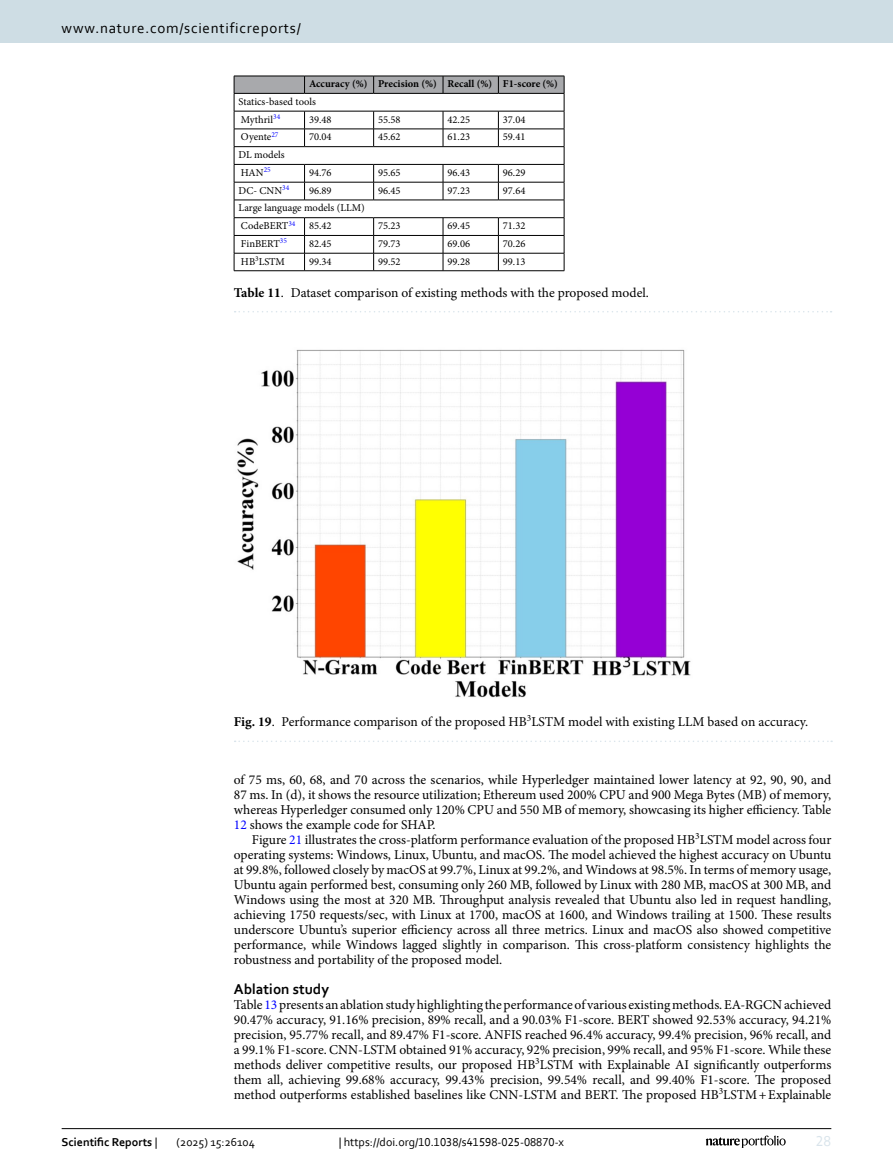
<style>
.page{position:relative;width:893px;height:1174px;background:#fff}
.page>*{position:absolute;margin:0;border:0;box-sizing:border-box;transform-origin:0 0}
.t1{font:15px "Corbel";letter-spacing:.05em;color:#000}
.Head_2{font:700 15px "Corbel";color:#000}
.t2{font:15px "Corbel";color:#d9e4eb}
.Body_Text_Indent{font:13.5px/15px "Minion Pro";color:#000;text-align:justify}
.Body_Text{font:13.5px/15px "Minion Pro";color:#000;text-align:justify}
.Figure_Caption{font:13.5px "Minion Pro";color:#000}
.Table_Caption{font:13.5px "Minion Pro";color:#000}
.t3{font:12px "Corbel";color:#000}
.t4{font:700 12px "Corbel";color:#000}
.Table_Body{font:10.5px "Minion Pro";color:#000}
.Table_Head{font:700 10.5px "Minion Pro";color:#000}
.s1{font-weight:700}
.s2{color:#00f}
.s3{font-weight:400}
</style>
<div class="page">
<img style="left:237px;top:349px;width:454px;height:349px">
<svg style="left:235px;top:740px;width:597px;height:2px"></svg>
<hr style="left:305px;top:270px;width:69px;height:1px;background:#000">
<hr style="left:374px;top:270px;width:69px;height:1px;background:#000">
<hr style="left:443px;top:270px;width:55px;height:1px;background:#000">
<svg style="left:234px;top:76px;width:331px;height:194px"></svg>
<hr style="left:498px;top:270px;width:66px;height:1px;background:#000">
<hr style="left:234px;top:270px;width:71px;height:1px;background:#000">
<svg style="left:235px;top:311px;width:597px;height:1px"></svg>
<hr style="left:62px;top:1128px;width:769px;height:1px;background:#000">
<svg style="left:706px;top:1135px;width:80px;height:12px"></svg>
<div style="left:0;top:0;width:893px;height:43px;background:#cedde4"></div>
<p class="t1" style="left:62px;top:18px;width:241px">www.nature.com/scientificreports/</p>
<p class="Table_Head" style="left:309px;top:77px;width:60px">Accuracy (%)</p>
<p class="Table_Head" style="left:378px;top:77px;width:60px">Precision (%)</p>
<p class="Table_Head" style="left:447px;top:77px;width:46px">Recall (%)</p>
<p class="Table_Head" style="left:503px;top:77px;width:57px">F1-score (%)</p>
<p class="Table_Body" style="left:239px;top:95px;width:79px">Statics-based tools</p>
<p class="Table_Body" style="left:241px;top:112px;width:41px">Mythril<sup>34</sup></p>
<p class="Table_Body" style="left:309px;top:112px;width:24px">39.48</p>
<p class="Table_Body" style="left:378px;top:112px;width:24px">55.58</p>
<p class="Table_Body" style="left:447px;top:112px;width:24px">42.25</p>
<p class="Table_Body" style="left:503px;top:112px;width:24px">37.04</p>
<p class="Table_Body" style="left:241px;top:130px;width:39px">Oyente<sup>27</sup></p>
<p class="Table_Body" style="left:309px;top:130px;width:24px">70.04</p>
<p class="Table_Body" style="left:378px;top:130px;width:24px">45.62</p>
<p class="Table_Body" style="left:447px;top:130px;width:24px">61.23</p>
<p class="Table_Body" style="left:503px;top:130px;width:24px">59.41</p>
<p class="Table_Body" style="left:239px;top:148px;width:48px">DL models</p>
<p class="Table_Body" style="left:241px;top:166px;width:31px">HAN<sup>25</sup></p>
<p class="Table_Body" style="left:309px;top:166px;width:24px">94.76</p>
<p class="Table_Body" style="left:378px;top:166px;width:24px">95.65</p>
<p class="Table_Body" style="left:447px;top:166px;width:24px">96.43</p>
<p class="Table_Body" style="left:503px;top:166px;width:24px">96.29</p>
<p class="Table_Body" style="left:239px;top:183px;width:52px">DC- CNN<sup>34</sup></p>
<p class="Table_Body" style="left:309px;top:183px;width:24px">96.89</p>
<p class="Table_Body" style="left:378px;top:183px;width:24px">96.45</p>
<p class="Table_Body" style="left:447px;top:183px;width:24px">97.23</p>
<p class="Table_Body" style="left:503px;top:183px;width:24px">97.64</p>
<p class="Table_Body" style="left:239px;top:201px;width:128px">Large language models (LLM)</p>
<p class="Table_Body" style="left:241px;top:219px;width:56px">CodeBERT<sup>34</sup></p>
<p class="Table_Body" style="left:309px;top:219px;width:24px">85.42</p>
<p class="Table_Body" style="left:378px;top:219px;width:24px">75.23</p>
<p class="Table_Body" style="left:447px;top:219px;width:24px">69.45</p>
<p class="Table_Body" style="left:503px;top:219px;width:24px">71.32</p>
<p class="Table_Body" style="left:241px;top:237px;width:47px">FinBERT<sup>35</sup></p>
<p class="Table_Body" style="left:309px;top:237px;width:24px">82.45</p>
<p class="Table_Body" style="left:378px;top:237px;width:24px">79.73</p>
<p class="Table_Body" style="left:447px;top:237px;width:24px">69.06</p>
<p class="Table_Body" style="left:503px;top:237px;width:24px">70.26</p>
<p class="Table_Body" style="left:241px;top:254px;width:46px">HB<sup>3</sup>LSTM</p>
<p class="Table_Body" style="left:309px;top:254px;width:24px">99.34</p>
<p class="Table_Body" style="left:378px;top:254px;width:24px">99.52</p>
<p class="Table_Body" style="left:447px;top:254px;width:24px">99.28</p>
<p class="Table_Body" style="left:503px;top:254px;width:24px">99.13</p>
<p class="Table_Caption" style="left:234px;top:283px;width:416px"><span class="s1">Table 11</span>. Dataset comparison of existing methods with the proposed model.</p>
<p class="Figure_Caption" style="left:234px;top:712px;width:576px"><span class="s1">Fig. 19</span>. Performance comparison of the proposed HB<sup>3</sup>LSTM model with existing LLM based on accuracy.</p>
<p class="Body_Text_Indent" style="left:234px;top:772px;width:599px">of 75 ms, 60, 68, and 70 across the scenarios, while Hyperledger maintained lower latency at 92, 90, 90, and 87 ms. In (d), it shows the resource utilization; Ethereum used 200% CPU and 900 Mega Bytes (MB) of memory, whereas Hyperledger consumed only 120% CPU and 550 MB of memory, showcasing its higher efficiency. Table <span class="s2">12</span> shows the example code for SHAP.</p>
<p class="Body_Text_Indent" style="left:234px;top:832px;width:599px;text-indent:18px">Figure <span class="s2">21</span> illustrates the cross-platform performance evaluation of the proposed HB<sup>3</sup>LSTM model across four operating systems: Windows, Linux, Ubuntu, and macOS. The model achieved the highest accuracy on Ubuntu at 99.8%, followed closely by macOS at 99.7%, Linux at 99.2%, and Windows at 98.5%. In terms of memory usage, Ubuntu again performed best, consuming only 260 MB, followed by Linux with 280 MB, macOS at 300 MB, and Windows using the most at 320 MB. Throughput analysis revealed that Ubuntu also led in request handling, achieving 1750 requests/sec, with Linux at 1700, macOS at 1600, and Windows trailing at 1500. These results underscore Ubuntu’s superior efficiency across all three metrics. Linux and macOS also showed competitive performance, while Windows lagged slightly in comparison. This cross-platform consistency highlights the robustness and portability of the proposed model.</p>
<p class="Head_2" style="left:234px;top:979px;width:97px">Ablation study</p>
<p class="Body_Text" style="left:234px;top:997px;width:599px">Table <span class="s2">13</span> presents an ablation study highlighting the performance of various existing methods. EA-RGCN achieved 90.47% accuracy, 91.16% precision, 89% recall, and a 90.03% F1-score. BERT showed 92.53% accuracy, 94.21% precision, 95.77% recall, and 89.47% F1-score. ANFIS reached 96.4% accuracy, 99.4% precision, 96% recall, and a 99.1% F1-score. CNN-LSTM obtained 91% accuracy, 92% precision, 99% recall, and 95% F1-score. While these methods deliver competitive results, our proposed HB<sup>3</sup>LSTM with Explainable AI significantly outperforms them all, achieving 99.68% accuracy, 99.43% precision, 99.54% recall, and 99.40% F1-score. The proposed method outperforms established baselines like CNN-LSTM and BERT. The proposed HB<sup>3</sup>LSTM+Explainable</p>
<p class="t4" style="left:62px;top:1134px;width:97px">Scientific Reports <span class="s3">|</span></p>
<p class="t3" style="left:177px;top:1134px;width:80px">(2025) 15:26104</p>
<p class="t3" style="left:339px;top:1134px;width:227px">| https://doi.org/10.1038/s41598-025-08870-x</p>
<p class="t2" style="left:816px;top:1132px;width:17px">28</p>
</div>
